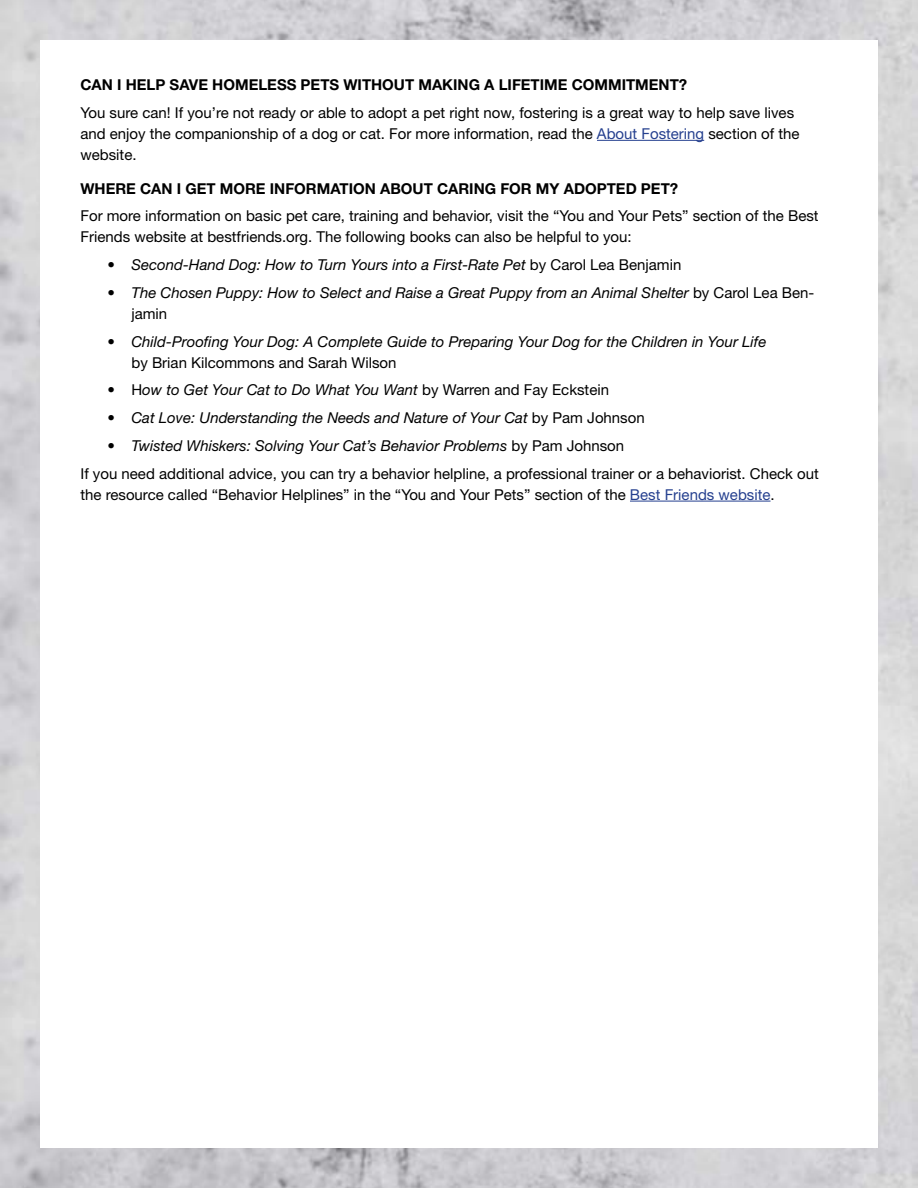
<style>
.page{position:relative;width:918px;height:1188px;background:#fff}
.page>*{position:absolute;margin:0;border:0;box-sizing:border-box;transform-origin:0 0}
.t1{font:15px/21px "Helvetica Neue LT Std";color:#000}
.t2{font:italic 15px/21px "Helvetica Neue LT Std";color:#000}
.t3{font:700 15px "Helvetica Neue LT Std";color:#000}
.s1{color:#25408f}
.s2{font-style:normal}
.s3{font-style:italic}
</style>
<div class="page">
<img style="left:0;top:0;width:918px;height:1188px">
<div style="left:40px;top:40px;width:838px;height:1108px;background:#fff"></div>
<hr style="left:597px;top:140px;width:107px;height:1px;background:#25408f">
<hr style="left:630px;top:501px;width:141px;height:1px;background:#25408f">
<p class="t3" style="left:80px;top:75px;width:608px">CAN I HELP SAVE HOMELESS PETS WITHOUT MAKING A LIFETIME COMMITMENT?</p>
<p class="t1" style="left:80px;top:102px;width:721px">You sure can! If you’re not ready or able to adopt a pet right now, fostering is a great way to help save lives and enjoy the companionship of a dog or cat. For more information, read the <span class="s1">About Fostering</span> section of the website.</p>
<p class="t3" style="left:80px;top:179px;width:599px">WHERE CAN I GET MORE INFORMATION ABOUT CARING FOR MY ADOPTED PET?</p>
<p class="t1" style="left:80px;top:205px;width:740px">For more information on basic pet care, training and behavior, visit the “You and Your Pets” section of the Best<br>Friends website at bestfriends.org. The following books can also be helpful to you:</p>
<p class="t2" style="left:107px;top:254px;width:575px">• Second-Hand Dog: How to Turn Yours into a First-Rate Pet <span class="s2">by Carol Lea Benjamin</span></p>
<p class="t2" style="left:131px;top:282px;width:684px;text-indent:-24px">• The Chosen Puppy: How to Select and Raise a Great Puppy from an Animal Shelter <span class="s2">by Carol Lea Ben&shy;jamin</span></p>
<p class="t2" style="left:107px;top:331px;width:661px">• Child-Proofing Your Dog: A Complete Guide to Preparing Your Dog for the Children in Your Life</p>
<p class="t1" style="left:131px;top:352px;width:267px">by Brian Kilcommons and Sarah Wilson</p>
<p class="t2" style="left:107px;top:379px;width:503px"><span class="s2">• H</span>ow to Get Your Cat to Do What You Want <span class="s2">by Warren and Fay Eckstein</span></p>
<p class="t2" style="left:107px;top:407px;width:539px">• Cat Love: Understanding the Needs and Nature of Your Cat <span class="s2">by Pam Johnson</span></p>
<p class="t1" style="left:80px;top:431px;width:740px;line-height:27.8px;text-indent:27px"><span class="s3">• Twisted Whiskers: Solving Your Cat’s Behavior Problems</span> by Pam Johnson<br>If you need additional advice, you can try a behavior helpline, a professional trainer or a behaviorist. Check out</p>
<p class="t1" style="left:80px;top:484px;width:696px">the resource called “Behavior Helplines” in the “You and Your Pets” section of the <span class="s1">Best Friends website</span>.</p>
</div>
